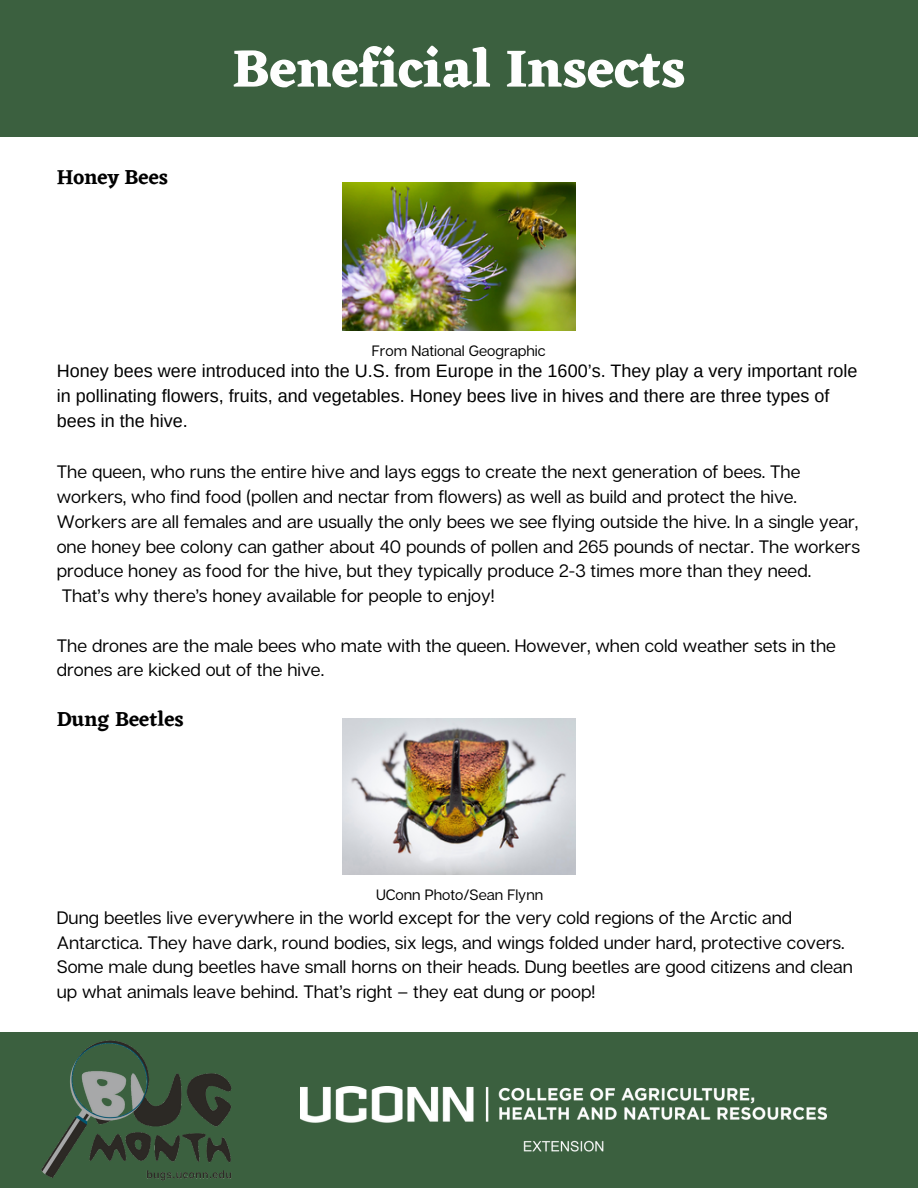
<style>
.page{position:relative;width:918px;height:1188px;background:#fff}
.page>*{position:absolute;margin:0;border:0;box-sizing:border-box;transform-origin:0 0}
.t1{font:700 54px "Eczar";color:#fefefe}
.t2{font:600 21px "Eczar";color:#000}
.t3{font:18px/24.8px "Articulat CF";color:#000}
.t4{font:18px/24.8px "Arimo";color:#000}
.t5{font:15px "Articulat CF";color:#000}
</style>
<div class="page">
<div style="left:0;top:0;width:918px;height:137px;background:#3b603f"></div>
<div style="left:0;top:1033px;width:918px;height:155px;background:#3b603f"></div>
<img style="left:301px;top:1086px;width:525px;height:66px">
<img style="left:41px;top:1040px;width:191px;height:141px">
<img style="left:342px;top:182px;width:233px;height:149px">
<img style="left:342px;top:719px;width:233px;height:155px">
<p class="t2" style="left:57px;top:164px;width:113px">Honey Bees</p>
<p class="t1" style="left:232px;top:36px;width:455px">Beneficial Insects</p>
<p class="t5" style="left:372px;top:341px;width:175px">From National Geographic</p>
<p class="t4" style="left:57px;top:358px;width:802px">Honey bees were introduced into the U.S. from Europe in the 1600’s. They play a very important role in pollinating flowers, fruits, and vegetables. Honey bees live in hives and there are three types of bees in the hive.</p>
<p class="t3" style="left:57px;top:459px;width:805px">The queen, who runs the entire hive and lays eggs to create the next generation of bees. The workers, who find food (pollen and nectar from flowers) as well as build and protect the hive.<br>Workers are all females and are usually the only bees we see flying outside the hive. In a single year, one honey bee colony can gather about 40 pounds of pollen and 265 pounds of nectar. The workers produce honey as food for the hive, but they typically produce 2-3 times more than they need.<br>That’s why there’s honey available for people to enjoy!</p>
<p class="t3" style="left:57px;top:632px;width:781px">The drones are the male bees who mate with the queen. However, when cold weather sets in the drones are kicked out of the hive.</p>
<p class="t2" style="left:57px;top:706px;width:129px">Dung Beetles</p>
<p class="t5" style="left:376px;top:886px;width:169px">UConn Photo/Sean Flynn</p>
<p class="t3" style="left:57px;top:905px;width:798px">Dung beetles live everywhere in the world except for the very cold regions of the Arctic and Antarctica. They have dark, round bodies, six legs, and wings folded under hard, protective covers.<br>Some male dung beetles have small horns on their heads. Dung beetles are good citizens and clean up what animals leave behind. That’s right – they eat dung or poop!</p>
</div>
